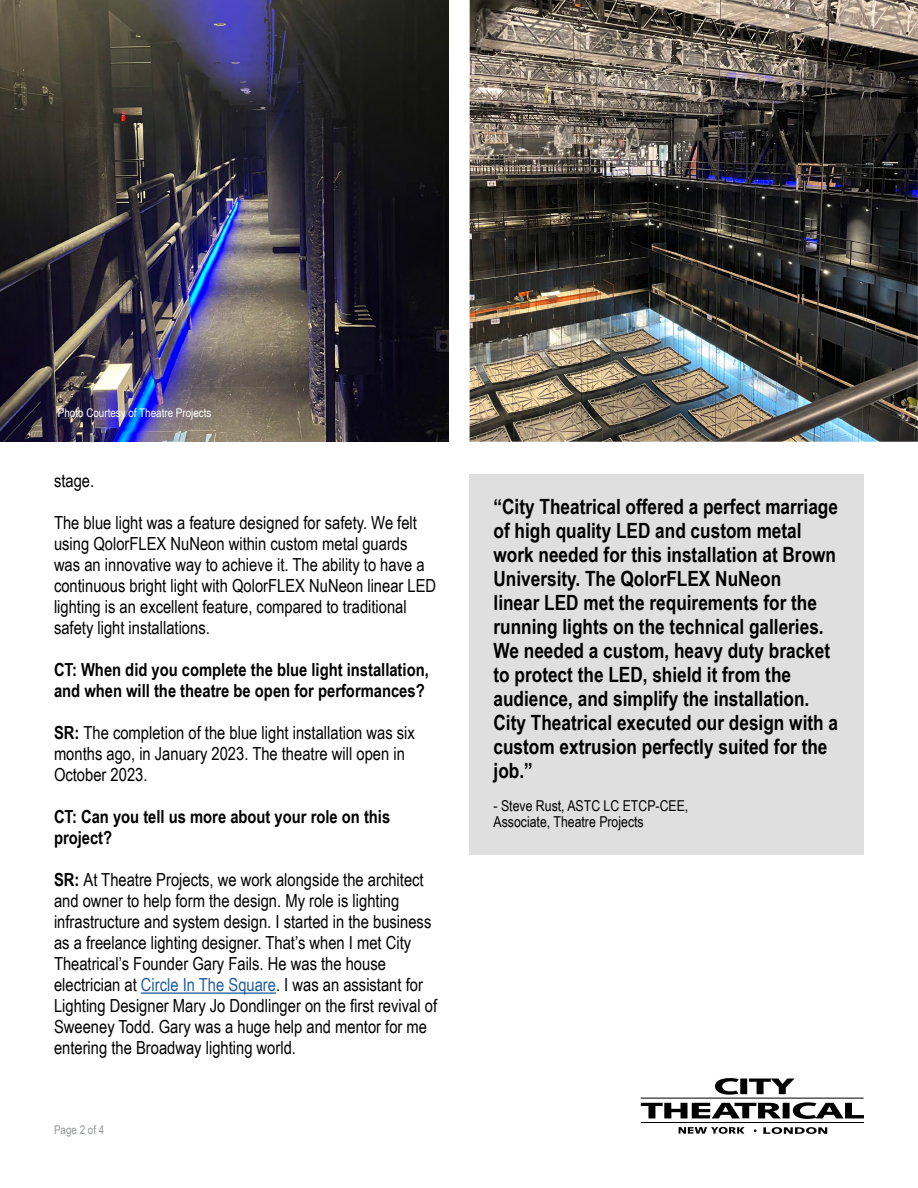
<style>
.page{position:relative;width:918px;height:1188px;background:#fff}
.page>*{position:absolute;margin:0;border:0;box-sizing:border-box;transform-origin:0 0}
.t1{font:700 21px/24px "Arial Narrow";color:#000}
.t2{font:18px/21px "Arial Narrow";color:#000}
.t3{font:700 18px/21px "Arial Narrow";color:#000}
.t4{font:15px/16.5px "Arial Narrow";color:#000}
.t5{font:12px "Arial Narrow";color:#fff}
.t6{font:12px "Arial Narrow";color:#939598}
.s1{font-weight:700}
.s2{color:#215e9e}
</style>
<div class="page">
<img style="left:470px;top:0;width:448px;height:442px">
<div style="left:470px;top:474px;width:394px;height:380px;background:#dfdfdf"></div>
<hr style="left:141px;top:992px;width:135px;height:2px;background:#215e9e">
<svg style="left:641px;top:1078px;width:223px;height:56px"></svg>
<img style="left:0;top:0;width:448px;height:442px">
<p class="t5" style="left:58px;top:404px;width:155px">Photo Courtesy of Theatre Projects</p>
<p class="t2" style="left:54px;top:470px;width:42px">stage.</p>
<p class="t2" style="left:54px;top:512px;width:384px">The blue light was a feature designed for safety. We felt using QolorFLEX NuNeon within custom metal guards was an innovative way to achieve it. The ability to have a continuous bright light with QolorFLEX NuNeon linear LED lighting is an excellent feature, compared to traditional safety light installations.</p>
<p class="t3" style="left:54px;top:659px;width:376px">CT: When did you complete the blue light installation, and when will the theatre be open for performances?</p>
<p class="t2" style="left:54px;top:722px;width:362px"><span class="s1">SR:</span> The completion of the blue light installation was six months ago, in January 2023. The theatre will open in<br>October 2023.</p>
<p class="t3" style="left:54px;top:806px;width:338px">CT: Can you tell us more about your role on this project?</p>
<p class="t2" style="left:54px;top:869px;width:385px"><span class="s1">SR:</span> At Theatre Projects, we work alongside the architect and owner to help form the design. My role is lighting infrastructure and system design. I started in the business as a freelance lighting designer. That’s when I met City Theatrical’s Founder Gary Fails. He was the house electrician at <span class="s2">Circle In The Square</span>. I was an assistant for Lighting Designer Mary Jo Dondlinger on the first revival of Sweeney Todd. Gary was a huge help and mentor for me entering the Broadway lighting world.</p>
<p class="t6" style="left:54px;top:1121px;width:52px">Page 2 of 4</p>
<p class="t1" style="left:494px;top:493px;width:346px">“City Theatrical offered a perfect marriage of high quality LED and custom metal work needed for this installation at Brown University. The QolorFLEX NuNeon<br>linear LED met the requirements for the running lights on the technical galleries.<br>We needed a custom, heavy duty bracket to protect the LED, shield it from the audience, and simplify the installation.<br>City Theatrical executed our design with a custom extrusion perfectly suited for the job.”</p>
<p class="t4" style="left:494px;top:797px;width:196px">- Steve Rust, ASTC LC ETCP-CEE,<br>Associate, Theatre Projects</p>
</div>
